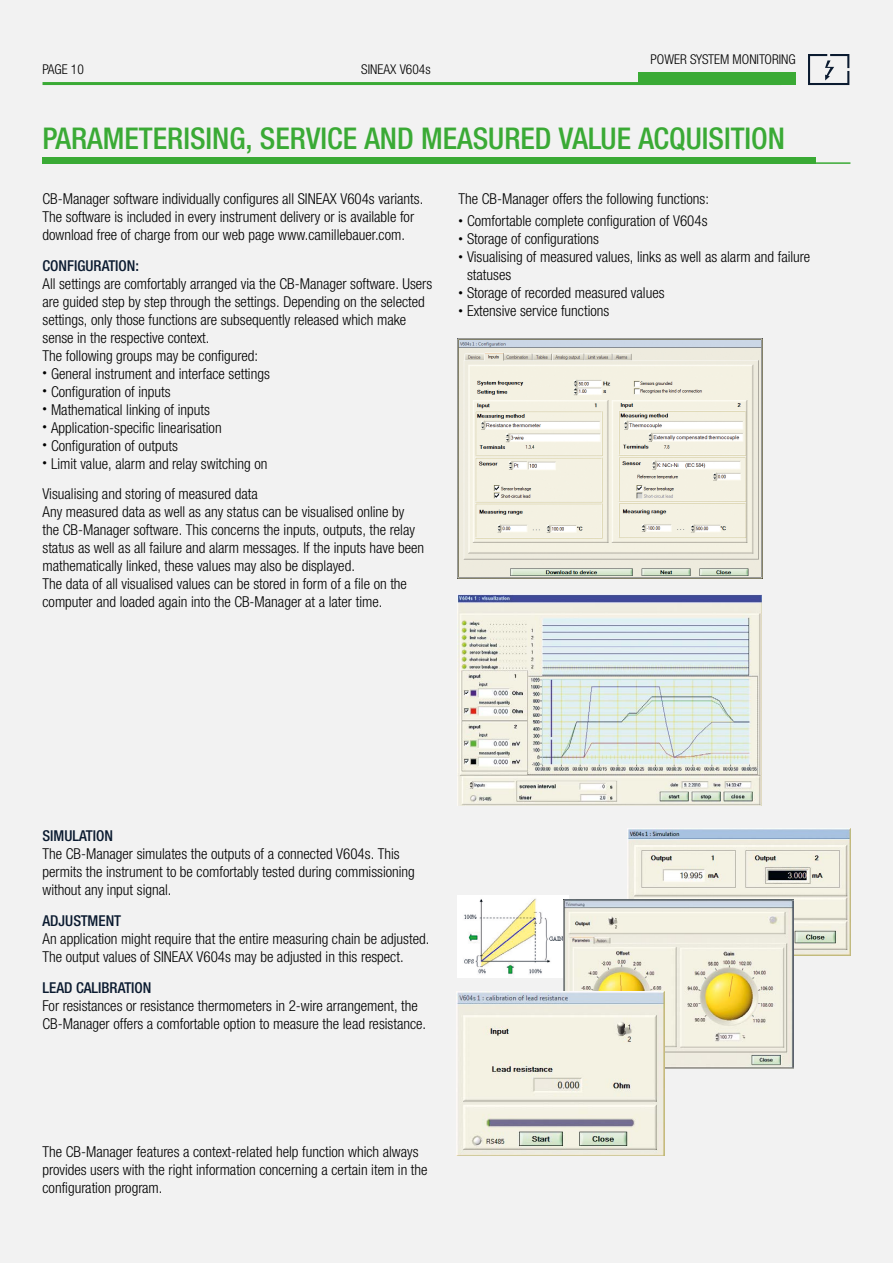
<style>
.page{position:relative;width:893px;height:1263px;background:#f2f2f2}
.page>*{position:absolute;margin:0;border:0;box-sizing:border-box;transform-origin:0 0}
.t1{font:500 condensed 30px "Helvetica Neue LTW1 G";color:#3aaa35}
.t2{font:300 condensed 15px/18px "Helvetica Neue LTW1 G";color:#000}
.t3{font:500 condensed 15px "Helvetica Neue LTW1 G";color:#0b1b30}
.t4{font:300 condensed 13.5px "Helvetica Neue LTW1 G";color:#000}
.s1{font-size:9px}
</style>
<div class="page">
<hr style="left:43px;top:82px;width:738px;height:3px;background:#3aaa35">
<div style="left:638px;top:72px;width:158px;height:13px;background:#3aaa35"></div>
<svg style="left:808px;top:54px;width:41px;height:31px"></svg>
<hr style="left:42px;top:162px;width:808px;height:2px;background:#3aaa35">
<div style="left:42px;top:157px;width:774px;height:6px;background:#3aaa35"></div>
<img style="left:457px;top:895px;width:111px;height:82px">
<img style="left:458px;top:595px;width:304px;height:210px">
<img style="left:458px;top:338px;width:305px;height:240px">
<img style="left:628px;top:829px;width:222px;height:126px">
<img style="left:563px;top:899px;width:230px;height:169px">
<img style="left:456px;top:991px;width:208px;height:164px">
<p class="t4" style="left:43px;top:62px;width:43px">PAGE 10</p>
<p class="t4" style="left:361px;top:62px;width:71px">SINEAX V604s</p>
<p class="t4" style="left:650px;top:51px;width:147px">POWER SYSTEM MONITORING</p>
<h1 class="t1" style="left:42px;top:120px;width:744px">PARAMETERISING, SERVICE AND MEASURED VALUE ACQUISITION</h1>
<p class="t2" style="left:43px;top:190px;width:382px">CB-Manager software individually configures all SINEAX V604s variants.<br>The software is included in every instrument delivery or is available for download free of charge from our web page www.camillebauer.com.</p>
<p class="t3" style="left:43px;top:256px;width:98px">CONFIGURATION:</p>
<p class="t2" style="left:43px;top:274px;width:391px">All settings are comfortably arranged via the CB-Manager software. Users are guided step by step through the settings. Depending on the selected settings, only those functions are subsequently released which make sense in the respective context.<br>The following groups may be configured:</p>
<p class="t2" style="left:43px;top:364px;width:229px"><span class="s1">•</span> General instrument and interface settings</p>
<p class="t2" style="left:43px;top:382px;width:130px"><span class="s1">•</span> Configuration of inputs</p>
<p class="t2" style="left:43px;top:400px;width:169px"><span class="s1">•</span> Mathematical linking of inputs</p>
<p class="t2" style="left:43px;top:418px;width:181px"><span class="s1">•</span> Application-specific linearisation</p>
<p class="t2" style="left:43px;top:436px;width:137px"><span class="s1">•</span> Configuration of outputs</p>
<p class="t2" style="left:43px;top:448px;width:227px;line-height:30.8px"><span class="s1">•</span> Limit value, alarm and relay switching on<br>Visualising and storing of measured data</p>
<p class="t2" style="left:43px;top:503px;width:383px">Any measured data as well as any status can be visualised online by the CB-Manager software. This concerns the inputs, outputs, the relay status as well as all failure and alarm messages. If the inputs have been mathematically linked, these values may also be displayed.<br>The data of all visualised values can be stored in form of a file on the computer and loaded again into the CB-Manager at a later time.</p>
<p class="t2" style="left:458px;top:190px;width:252px">The CB-Manager offers the following functions:</p>
<p class="t2" style="left:459px;top:212px;width:250px"><span class="s1">•</span> Comfortable complete configuration of V604s</p>
<p class="t2" style="left:459px;top:230px;width:142px"><span class="s1">•</span> Storage of configurations</p>
<p class="t2" style="left:467px;top:248px;width:345px;text-indent:-9px"><span class="s1">•</span> Visualising of measured values, links as well as alarm and failure statuses</p>
<p class="t2" style="left:459px;top:284px;width:207px"><span class="s1">•</span> Storage of recorded measured values</p>
<p class="t2" style="left:459px;top:302px;width:152px"><span class="s1">•</span> Extensive service functions</p>
<p class="t3" style="left:43px;top:827px;width:72px">SIMULATION</p>
<p class="t2" style="left:43px;top:845px;width:374px">The CB-Manager simulates the outputs of a connected V604s. This permits the instrument to be comfortably tested during commissioning without any input signal.</p>
<p class="t3" style="left:43px;top:912px;width:80px">ADJUSTMENT</p>
<p class="t2" style="left:43px;top:930px;width:388px">An application might require that the entire measuring chain be adjusted.<br>The output values of SINEAX V604s may be adjusted in this respect.</p>
<p class="t3" style="left:43px;top:978px;width:111px">LEAD CALIBRATION</p>
<p class="t2" style="left:43px;top:997px;width:385px">For resistances or resistance thermometers in 2-wire arrangement, the<br>CB-Manager offers a comfortable option to measure the lead resistance.</p>
<p class="t2" style="left:43px;top:1143px;width:387px">The CB-Manager features a context-related help function which always provides users with the right information concerning a certain item in the configuration program.</p>
</div>
